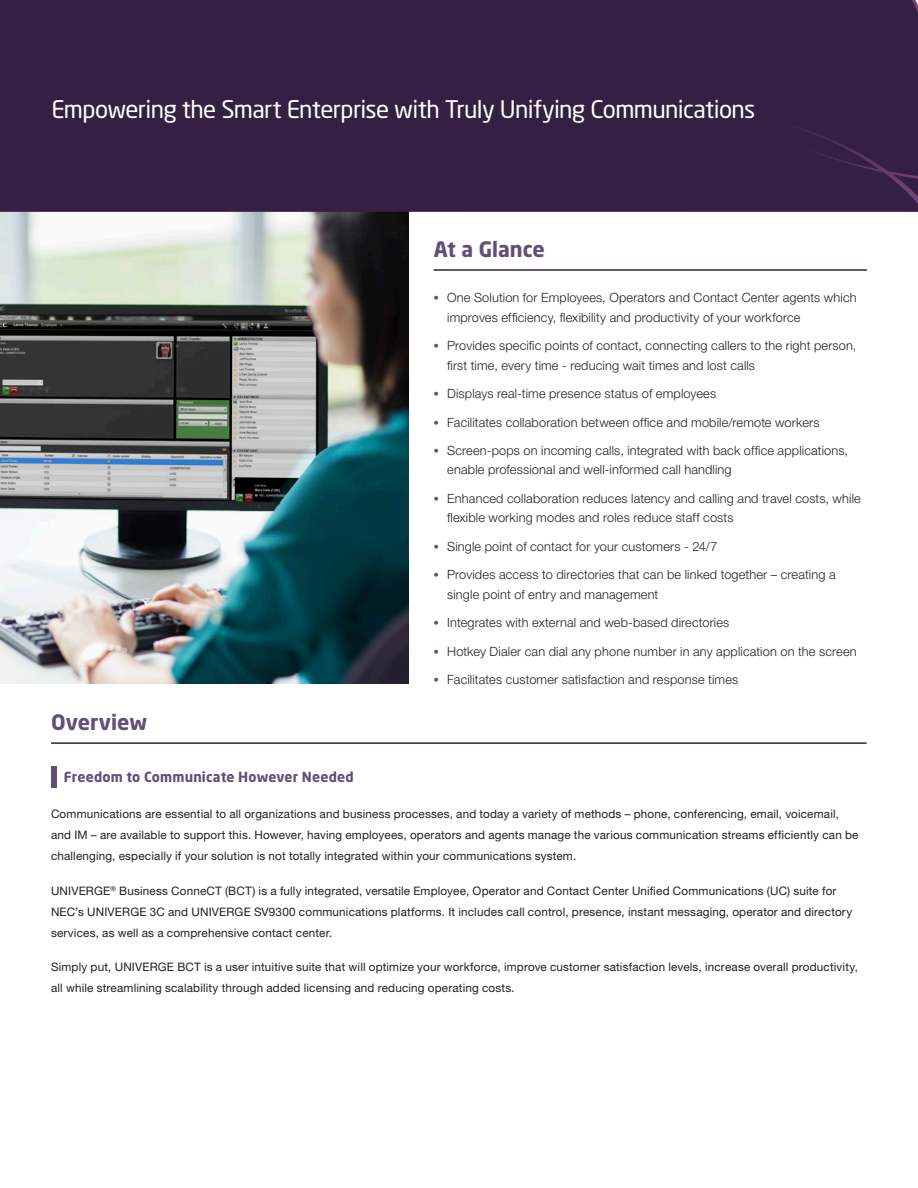
<style>
.page{position:relative;width:918px;height:1188px;background:#fff}
.page>*{position:absolute;margin:0;border:0;box-sizing:border-box;transform-origin:0 0}
.Catch_Copy{font:24px "Neo Sans Pro";letter-spacing:-.025em;color:#fff}
.Heading_1{font:700 21px "Neo Sans Pro";color:#5f5078}
.Heading_2{font:700 13.8px "Neo Sans Pro";letter-spacing:.01em;color:#5f5078}
.t1{font:300 12.75px/19.5px "Helvetica Neue LT Std";letter-spacing:.01em;color:#231f20}
.Body_Text{font:11.7px/21px "Helvetica Neue LT Std";letter-spacing:.015em;color:#231f20}
.s1{font-family:"Neo Sans Pro";font-weight:700;font-size:11.7px;color:#5f5078}
</style>
<div class="page">
<img style="left:0;top:212px;width:408px;height:472px">
<div style="left:0;top:0;width:776px;height:212px;background:#351f42"></div>
<div style="left:776px;top:0;width:142px;height:212px;background:#351f42"></div>
<hr style="left:434px;top:269px;width:433px;height:2px;background:#351f42">
<hr style="left:51px;top:742px;width:816px;height:2px;background:#351f42">
<div style="left:51px;top:766px;width:5px;height:22px;background:#5f5078"></div>
<p class="Catch_Copy" style="left:51px;top:95px;width:705px">Empowering the Smart Enterprise with Truly Unifying Communications</p>
<p class="Heading_1" style="left:51px;top:709px;width:98px">Overview</p>
<p class="Heading_2" style="left:64px;top:768px;width:291px">Freedom to Communicate However Needed</p>
<p class="Heading_1" style="left:434px;top:236px;width:113px">At a Glance</p>
<p class="t1" style="left:447px;top:288px;width:411px;text-indent:-14px"><span class="s1">•</span> One Solution for Employees, Operators and Contact Center agents which improves efficiency, flexibility and productivity of your workforce</p>
<p class="t1" style="left:447px;top:336px;width:411px;text-indent:-14px"><span class="s1">•</span> Provides specific points of contact, connecting callers to the right person, first time, every time - reducing wait times and lost calls</p>
<p class="t1" style="left:434px;top:384px;width:284px"><span class="s1">•</span> Displays real-time presence status of employees</p>
<p class="t1" style="left:434px;top:412px;width:387px"><span class="s1">•</span> Facilitates collaboration between office and mobile/remote workers</p>
<p class="t1" style="left:447px;top:440px;width:402px;text-indent:-14px"><span class="s1">•</span> Screen-pops on incoming calls, integrated with back office applications, enable professional and well-informed call handling</p>
<p class="t1" style="left:447px;top:488px;width:415px;text-indent:-14px"><span class="s1">•</span> Enhanced collaboration reduces latency and calling and travel costs, while flexible working modes and roles reduce staff costs</p>
<p class="t1" style="left:434px;top:536px;width:285px"><span class="s1">•</span> Single point of contact for your customers - 24/7</p>
<p class="t1" style="left:447px;top:565px;width:390px;text-indent:-14px"><span class="s1">•</span> Provides access to directories that can be linked together – creating a single point of entry and management</p>
<p class="t1" style="left:434px;top:613px;width:297px"><span class="s1">•</span> Integrates with external and web-based directories</p>
<p class="t1" style="left:434px;top:641px;width:425px"><span class="s1">•</span> Hotkey Dialer can dial any phone number in any application on the screen</p>
<p class="t1" style="left:434px;top:669px;width:306px"><span class="s1">•</span> Facilitates customer satisfaction and response times</p>
<p class="Body_Text" style="left:51px;top:804px;width:809px">Communications are essential to all organizations and business processes, and today a variety of methods – phone, conferencing, email, voicemail, and IM – are available to support this. However, having employees, operators and agents manage the various communication streams efficiently can be challenging, especially if your solution is not totally integrated within your communications system.</p>
<p class="Body_Text" style="left:51px;top:880px;width:803px">UNIVERGE<sup>®</sup> Business ConneCT (BCT) is a fully integrated, versatile Employee, Operator and Contact Center Unified Communications (UC) suite for<br>NEC’s UNIVERGE 3C and UNIVERGE SV9300 communications platforms. It includes call control, presence, instant messaging, operator and directory services, as well as a comprehensive contact center.</p>
<p class="Body_Text" style="left:51px;top:957px;width:808px">Simply put, UNIVERGE BCT is a user intuitive suite that will optimize your workforce, improve customer satisfaction levels, increase overall productivity, all while streamlining scalability through added licensing and reducing operating costs.</p>
</div>
